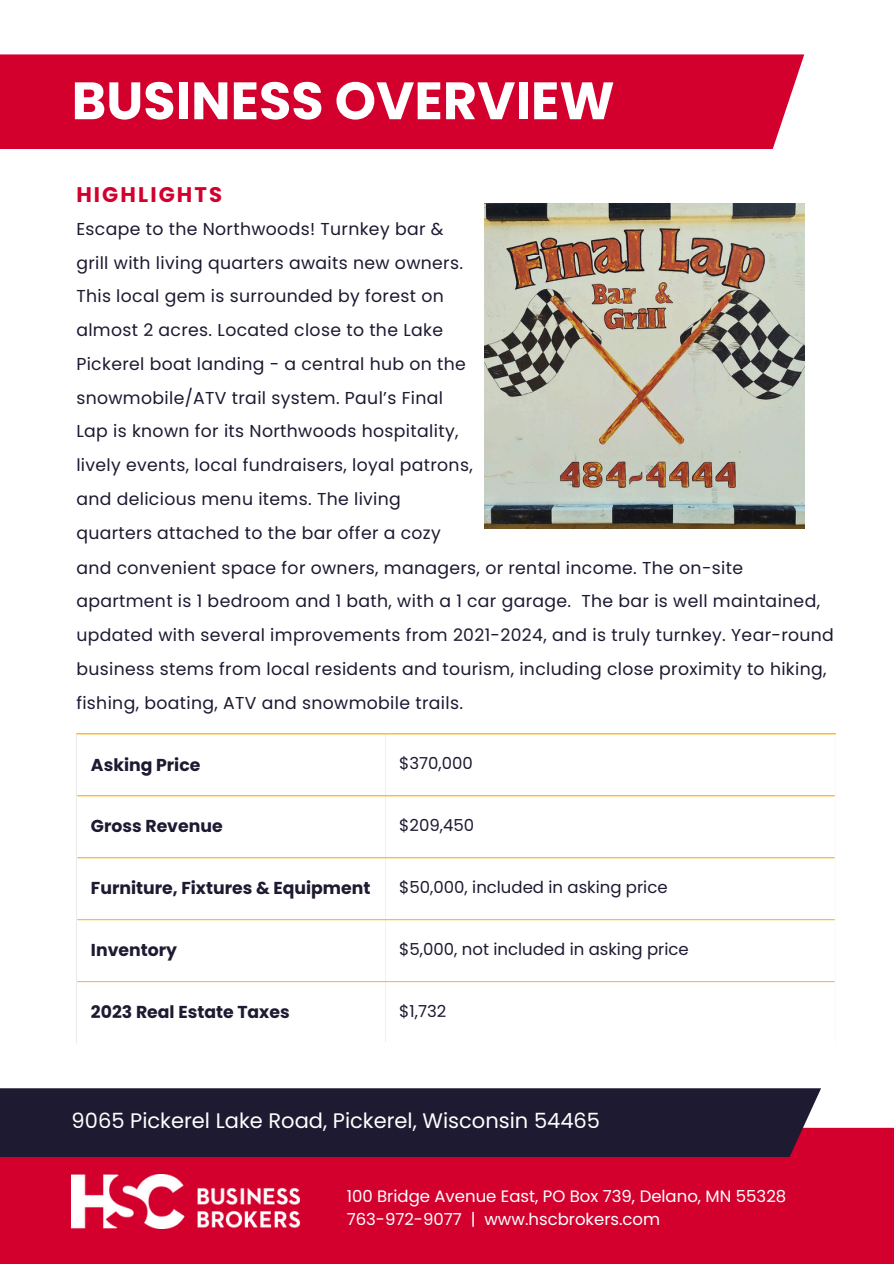
<style>
.page{position:relative;width:894px;height:1264px;background:#fff}
.page>*{position:absolute;margin:0;border:0;box-sizing:border-box;transform-origin:0 0}
.t1{font:700 52.5px "Poppins";color:#fff}
.t2{font:700 21.15px "Poppins";letter-spacing:.1em;color:#d3002e}
.t3{font:21px "Poppins";color:#fff}
.t4{font:17.25px/33.8px "Poppins";letter-spacing:.02em;color:#1d1a31}
.t5{font:700 17.25px "Poppins";color:#1d1a31}
.t6{font:16.5px "Poppins";color:#1d1a31}
.t7{font:16.5px/22.8px "Poppins";color:#fff}
</style>
<div class="page">
<div style="left:0;top:54px;width:804px;height:95px;background:#d3002e"></div>
<div style="left:0;top:1127px;width:893px;height:136px;background:#d3002e"></div>
<div style="left:0;top:1088px;width:820px;height:69px;background:#1d1a31"></div>
<img style="left:72px;top:1174px;width:227px;height:54px">
<img style="left:484px;top:203px;width:320px;height:325px">
<hr style="left:76px;top:733px;width:759px;height:1px;background:#fabe3c">
<hr style="left:77px;top:795px;width:757px;height:1px;background:#fabe3c">
<hr style="left:77px;top:857px;width:757px;height:1px;background:#fabe3c">
<hr style="left:77px;top:919px;width:757px;height:1px;background:#fabe3c">
<hr style="left:77px;top:981px;width:757px;height:1px;background:#fabe3c">
<p class="t1" style="left:72px;top:64px;width:544px">BUSINESS OVERVIEW</p>
<p class="t2" style="left:76px;top:179px;width:147px">HIGHLIGHTS</p>
<h3 class="t4" style="left:76px;top:212px;width:398px">Escape to the Northwoods! Turnkey bar &amp; grill with living quarters awaits new owners.<br>This local gem is surrounded by forest on almost 2 acres. Located close to the Lake Pickerel boat landing - a central hub on the snowmobile/ATV trail system. Paul’s Final Lap is known for its Northwoods hospitality, lively events, local fundraisers, loyal patrons, and delicious menu items. The living quarters attached to the bar offer a cozy</h3>
<p class="t4" style="left:76px;top:551px;width:758px">and convenient space for owners, managers, or rental income. The on-site apartment is 1 bedroom and 1 bath, with a 1 car garage. The bar is well maintained, updated with several improvements from 2021-2024, and is truly turnkey. Year-round business stems from local residents and tourism, including close proximity to hiking, fishing, boating, ATV and snowmobile trails.</p>
<p class="t5" style="left:91px;top:752px;width:111px">Asking Price</p>
<p class="t6" style="left:399px;top:752px;width:75px">$370,000</p>
<p class="t5" style="left:91px;top:814px;width:133px">Gross Revenue</p>
<p class="t6" style="left:399px;top:814px;width:76px">$209,450</p>
<p class="t5" style="left:91px;top:876px;width:281px">Furniture, Fixtures &amp; Equipment</p>
<p class="t6" style="left:399px;top:875px;width:270px">$50,000, included in asking price</p>
<p class="t5" style="left:91px;top:938px;width:88px">Inventory</p>
<p class="t6" style="left:399px;top:937px;width:291px">$5,000, not included in asking price</p>
<p class="t5" style="left:91px;top:1000px;width:200px">2023 Real Estate Taxes</p>
<p class="t6" style="left:399px;top:999px;width:49px">$1,732</p>
<p class="t3" style="left:72px;top:1105px;width:530px">9065 Pickerel Lake Road, Pickerel, Wisconsin 54465</p>
<p class="t7" style="left:346px;top:1184px;width:441px">100 Bridge Avenue East, PO Box 739, Delano, MN 55328<br>763-972-9077 | www.hscbrokers.com</p>
</div>
